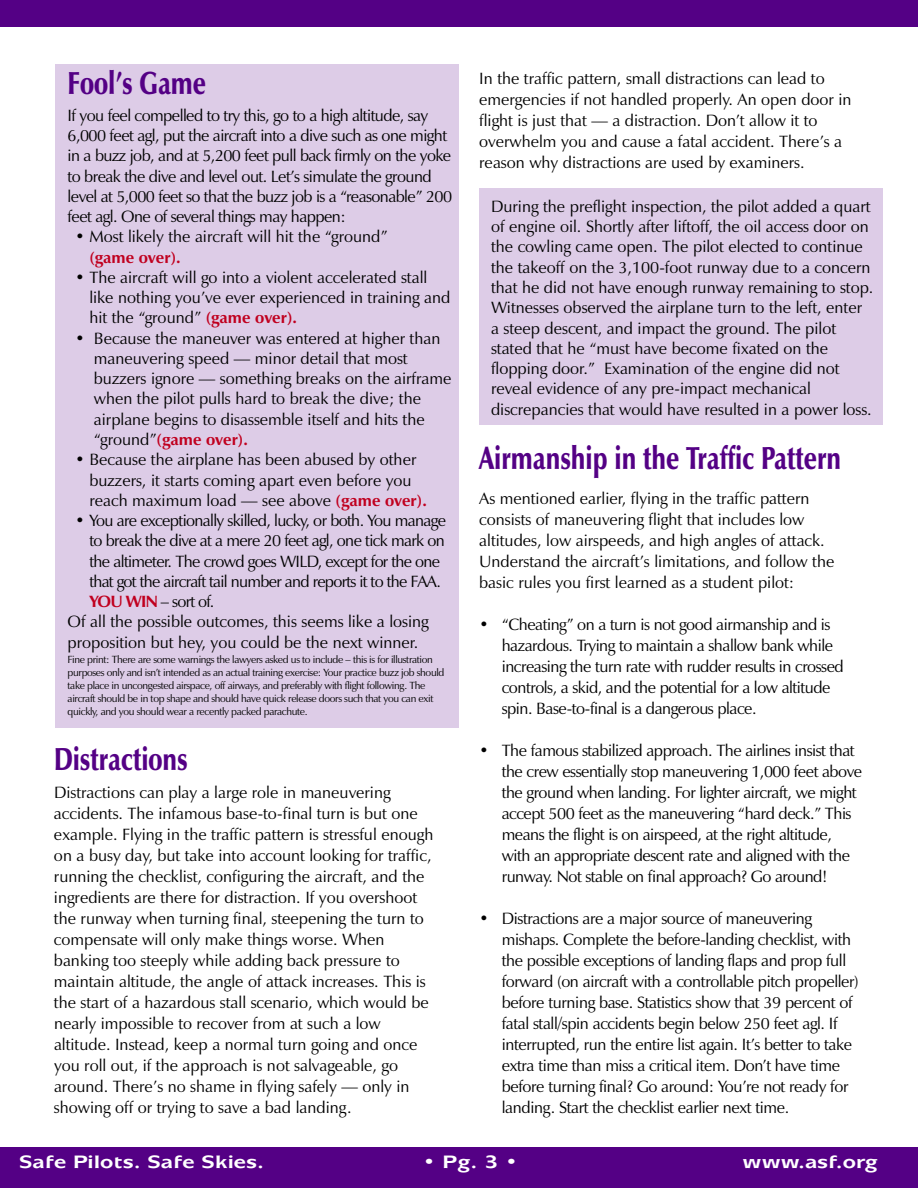
<style>
.page{position:relative;width:918px;height:1188px;background:#fff}
.page>*{position:absolute;margin:0;border:0;box-sizing:border-box;transform-origin:0 0}
.t1{font:900 32.25px "Zapf Humanist 601 BT";color:#540085;scale:.77 1}
.t2{font:700 18px "Mixage IT Cby BT";color:#fff;scale:1.2 1}
.t3{font:16.5px/21px "Zapf Humanist 601 BT";color:#000}
.t4{font:16.5px/21px "Zapf Humanist 601 BT";letter-spacing:-.025em;color:#000}
.t5{font:16.5px/21px "Zapf Humanist 601 BT";letter-spacing:-.02em;color:#000}
.t6{font:16.5px/20.2px "Zapf Humanist 601 BT";letter-spacing:-.035em;color:#000}
.t7{font:16.5px "Zapf Humanist 601 BT";letter-spacing:-.04em;color:#000}
.t8{font:16.5px "Zapf Humanist 601 BT";letter-spacing:-.045em;color:#000}
.t9{font:700 16.5px "Zapf Humanist 601 BT";color:#c0001f}
.t10{font:10.5px/12.9px "Zapf Humanist 601 BT";letter-spacing:-.035em;color:#000}
.s1{font-weight:700;color:#c0001f}
</style>
<div class="page">
<div style="left:0;top:1148px;width:918px;height:40px;background:#540085"></div>
<div style="left:0;top:0;width:918px;height:27px;background:#540085"></div>
<div style="left:56px;top:64px;width:403px;height:664px;background:#ddcce7"></div>
<div style="left:479px;top:188px;width:404px;height:237px;background:#ddcce7"></div>
<h1 class="t1" style="left:68px;top:70px;width:181px">Fool’s Game</h1>
<p class="t6" style="left:68px;top:107px;width:386px">If you feel compelled to try this, go to a high altitude, say 6,000 feet agl, put the aircraft into a dive such as one might in a buzz job, and at 5,200 feet pull back firmly on the yoke to break the dive and level out. Let’s simulate the ground level at 5,000 feet so that the buzz job is a “reasonable” 200 feet agl. One of several things may happen:</p>
<p class="t3" style="left:75px;top:228px;width:314px">• Most likely the aircraft will hit the “ground”</p>
<p class="t9" style="left:89px;top:250px;width:93px">(game over).</p>
<p class="t3" style="left:89px;top:269px;width:362px;line-height:20.2px;text-indent:-14px">• The aircraft will go into a violent accelerated stall like nothing you’ve ever experienced in training and hit the “ground” <span class="s1">(game over).</span></p>
<p class="t3" style="left:94px;top:330px;width:359px;line-height:20.2px;text-indent:-19px">• Because the maneuver was entered at higher than maneuvering speed — minor detail that most buzzers ignore — something breaks on the airframe when the pilot pulls hard to break the dive; the airplane begins to disassemble itself and hits the “ground”<span class="s1">(game over).</span></p>
<p class="t3" style="left:89px;top:451px;width:339px;line-height:20.2px;text-indent:-14px">• Because the airplane has been abused by other buzzers, it starts coming apart even before you reach maximum load — see above <span class="s1">(game over).</span></p>
<p class="t7" style="left:75px;top:514px;width:372px">• You are exceptionally skilled, lucky, or both. You manage</p>
<p class="t7" style="left:89px;top:534px;width:357px">to break the dive at a mere 20 feet agl, one tick mark on</p>
<p class="t7" style="left:89px;top:554px;width:352px">the altimeter. The crowd goes WILD, except for the one</p>
<p class="t8" style="left:89px;top:575px;width:353px">that got the aircraft tail number and reports it to the FAA.</p>
<p class="t3" style="left:89px;top:593px;width:126px"><span class="s1">YOU WIN</span> – sort of.</p>
<p class="t3" style="left:68px;top:613px;width:363px">Of all the possible outcomes, this seems like a losing</p>
<p class="t3" style="left:68px;top:633px;width:352px">proposition but hey, you could be the next winner.</p>
<p class="t10" style="left:68px;top:655px;width:378px">Fine print: There are some warnings the lawyers asked us to include – this is for illustration purposes only and isn’t intended as an actual training exercise: Your practice buzz job should take place in uncongested airspace, off airways, and preferably with flight following. The aircraft should be in top shape and should have quick release doors such that you can exit quickly, and you should wear a recently packed parachute.</p>
<h1 class="t1" style="left:54px;top:746px;width:175px">Distractions</h1>
<p class="t3" style="left:54px;top:784px;width:381px">Distractions can play a large role in maneuvering accidents. The infamous base-to-final turn is but one example. Flying in the traffic pattern is stressful enough on a busy day, but take into account looking for traffic, running the checklist, configuring the aircraft, and the ingredients are there for distraction. If you overshoot the runway when turning final, steepening the turn to compensate will only make things worse. When banking too steeply while adding back pressure to maintain altitude, the angle of attack increases. This is the start of a hazardous stall scenario, which would be nearly impossible to recover from at such a low altitude. Instead, keep a normal turn going and once you roll out, if the approach is not salvageable, go around. There’s no shame in flying safely — only in showing off or trying to save a bad landing.</p>
<p class="t3" style="left:479px;top:70px;width:374px">In the traffic pattern, small distractions can lead to emergencies if not handled properly. An open door in flight is just that — a distraction. Don’t allow it to overwhelm you and cause a fatal accident. There’s a reason why distractions are used by examiners.</p>
<p class="t3" style="left:491px;top:198px;width:384px;line-height:20.2px">During the preflight inspection, the pilot added a quart of engine oil. Shortly after liftoff, the oil access door on the cowling came open. The pilot elected to continue the takeoff on the 3,100-foot runway due to a concern that he did not have enough runway remaining to stop.<br>Witnesses observed the airplane turn to the left, enter a steep descent, and impact the ground. The pilot stated that he “must have become fixated on the flopping door.” Examination of the engine did not reveal evidence of any pre-impact mechanical discrepancies that would have resulted in a power loss.</p>
<h1 class="t1" style="left:479px;top:445px;width:472px">Airmanship in the Traffic Pattern</h1>
<p class="t3" style="left:479px;top:490px;width:357px">As mentioned earlier, flying in the traffic pattern consists of maneuvering flight that includes low altitudes, low airspeeds, and high angles of attack.<br>Understand the aircraft’s limitations, and follow the basic rules you first learned as a student pilot:</p>
<p class="t4" style="left:502px;top:616px;width:344px;text-indent:-22px">• “Cheating” on a turn is not good airmanship and is hazardous. Trying to maintain a shallow bank while increasing the turn rate with rudder results in crossed controls, a skid, and the potential for a low altitude spin. Base-to-final is a dangerous place.</p>
<p class="t4" style="left:502px;top:742px;width:362px;text-indent:-22px">• The famous stabilized approach. The airlines insist that the crew essentially stop maneuvering 1,000 feet above the ground when landing. For lighter aircraft, we might accept 500 feet as the maneuvering “hard deck.” This means the flight is on airspeed, at the right altitude, with an appropriate descent rate and aligned with the runway. Not stable on final approach? Go around!</p>
<p class="t5" style="left:502px;top:910px;width:359px;text-indent:-22px">• Distractions are a major source of maneuvering mishaps. Complete the before-landing checklist, with the possible exceptions of landing flaps and prop full forward (on aircraft with a controllable pitch propeller) before turning base. Statistics show that 39 percent of fatal stall/spin accidents begin below 250 feet agl. If interrupted, run the entire list again. It’s better to take extra time than miss a critical item. Don’t have time before turning final? Go around: You’re not ready for landing. Start the checklist earlier next time.</p>
<p class="t2" style="left:19px;top:1155px;width:206px">Safe Pilots. Safe Skies.</p>
<p class="t2" style="left:423px;top:1155px;width:81px">•Pg.3•</p>
<p class="t2" style="left:743px;top:1155px;width:114px">www.asf.org</p>
</div>
